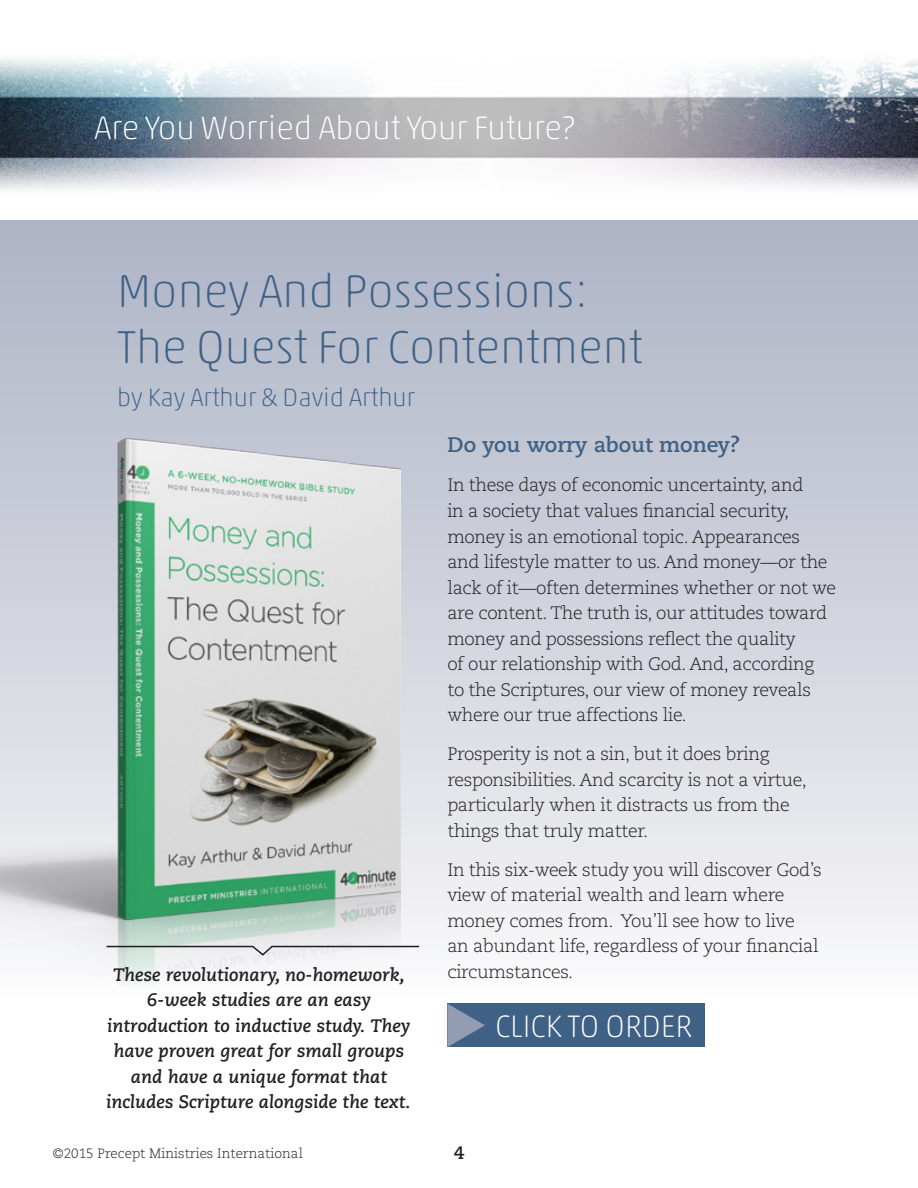
<style>
.page{position:relative;width:918px;height:1188px;background:#fff}
.page>*{position:absolute;margin:0;border:0;box-sizing:border-box;transform-origin:0 0}
.t1{font:100 46.8px/55.5px "Akko Rounded Pro";color:#3e6185}
.t2{font:100 33px "Akko Rounded Pro";color:#fff}
.t3{font:100 31.5px "Akko Rounded Pro";color:#fff}
.t4{font:100 25.5px "Akko Rounded Pro";color:#3e6185}
.t5{font:700 21px "Caecilia";color:#3e6185}
.t6{font:300 18px/25.5px "Caecilia";letter-spacing:-.02em;color:#231f20}
.t7{font:italic 700 18px/25.5px "Caecilia";color:#231f20;text-align:center}
.t8{font:700 18px "Caecilia";color:#231f20}
.t9{font:300 13.5px "Caecilia";color:#231f20}
</style>
<div class="page">
<img style="left:0;top:57px;width:918px;height:134px">
<div style="left:1px;top:220px;width:916px;height:786px;background:linear-gradient(to bottom,#acb2c5,#faf9fa)"></div>
<img style="left:0;top:390px;width:401px;height:601px">
<div style="left:447px;top:1004px;width:258px;height:43px;background:#3e6185"></div>
<svg style="left:447px;top:1004px;width:38px;height:43px"></svg>
<svg style="left:105px;top:945px;width:316px;height:12px"></svg>
<h2 class="t2" style="left:94px;top:108px;width:482px">Are You Worried About Your Future?</h2>
<h1 class="t1" style="left:117px;top:263px;width:527px">Money And Possessions:<br>The Quest For Contentment</h1>
<h3 class="t4" style="left:117px;top:382px;width:300px">by Kay Arthur &amp; David Arthur</h3>
<p class="t7" style="left:106px;top:962px;width:306px">These revolutionary, no-homework, 6-week studies are an easy introduction to inductive study. They have proven great for small groups and have a unique format that includes Scripture alongside the text.</p>
<p class="t5" style="left:447px;top:433px;width:295px">Do you worry about money?</p>
<p class="t6" style="left:447px;top:473px;width:390px">In these days of economic uncertainty, and<br>in a society that values financial security, money is an emotional topic. Appearances and lifestyle matter to us. And money—or the lack of it—often determines whether or not we are content. The truth is, our attitudes toward money and possessions reflect the quality<br>of our relationship with God. And, according<br>to the Scriptures, our view of money reveals where our true affections lie.</p>
<p class="t6" style="left:447px;top:742px;width:361px">Prosperity is not a sin, but it does bring responsibilities. And scarcity is not a virtue, particularly when it distracts us from the things that truly matter.</p>
<p class="t6" style="left:447px;top:857px;width:376px">In this six-week study you will discover God’s view of material wealth and learn where money comes from. You’ll see how to live<br>an abundant life, regardless of your financial circumstances.</p>
<h3 class="t3" style="left:495px;top:1007px;width:198px">CLICK TO ORDER</h3>
<p class="t9" style="left:53px;top:1146px;width:252px">©2015 Precept Ministries International</p>
<p class="t8" style="left:454px;top:1142px;width:12px">4</p>
</div>
